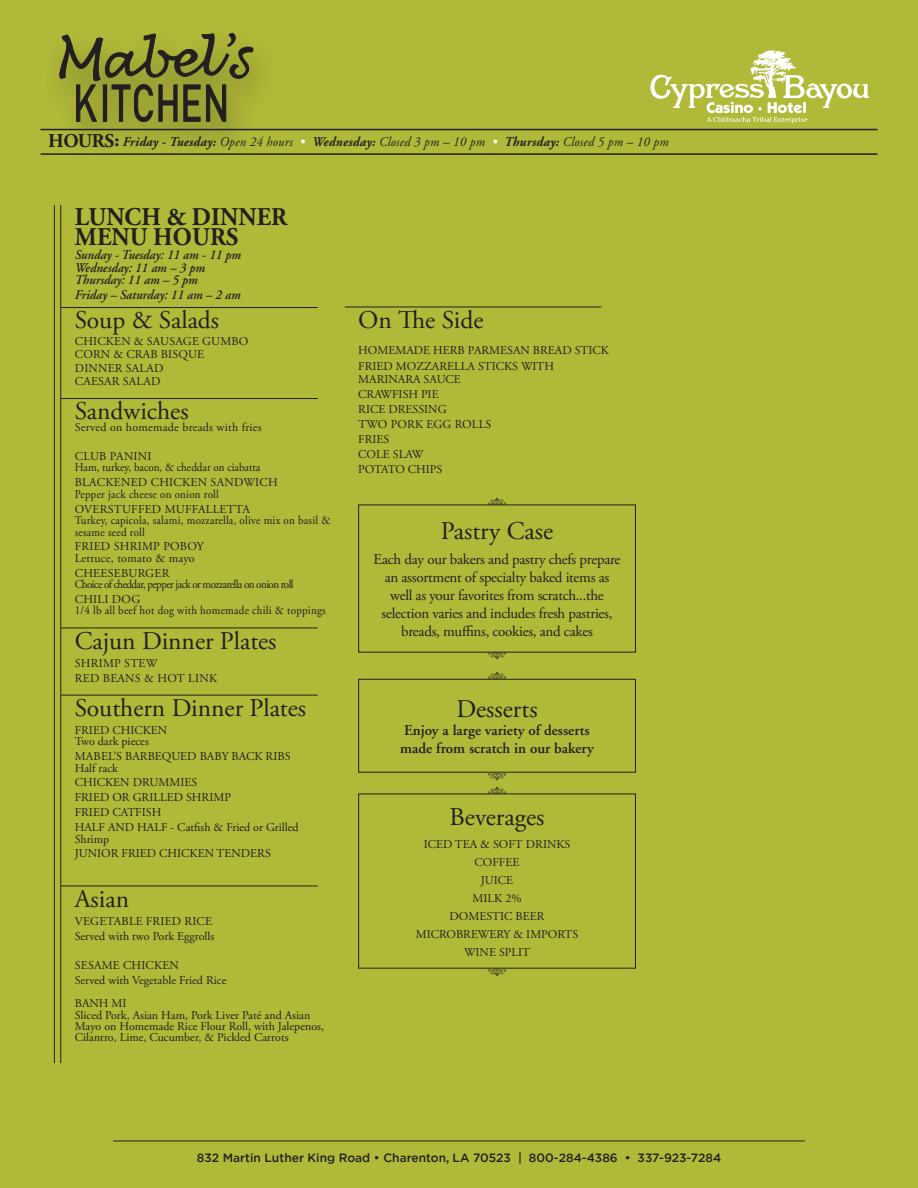
<style>
.page{position:relative;width:918px;height:1188px;background:#b0b938}
.page>*{position:absolute;margin:0;border:0;box-sizing:border-box;transform-origin:0 0}
.t1{font:25.5px "Adobe Garamond Pro";color:#231f20}
.t2{font:700 25.5px/20.1px "Adobe Garamond Pro";letter-spacing:.005em;color:#231f20;scale:.95 1}
.t3{font:15px/18px "Adobe Garamond Pro";letter-spacing:-.02em;color:#231f20;text-align:center}
.t4{font:600 15px/18px "Adobe Garamond";color:#231f20}
.t5{font:italic 600 13.5px/12.3px "Adobe Garamond";color:#231f20;scale:.94 1}
.t6{font:italic 13.5px "Adobe Garamond Pro";letter-spacing:.02em;color:#231f20;scale:.94 1}
.t7{font:12px/14.9px "Adobe Garamond Pro";color:#231f20}
.t8{font:12px/11.4px "Adobe Garamond Pro";letter-spacing:.02em;color:#231f20}
.t9{font:500 12px "Gotham";color:#231f20}
.t10{font:12px/11.4px "Adobe Garamond Pro";letter-spacing:-.05em;color:#231f20}
.s1{font-weight:700;font-style:normal;font-size:19.5px}
.s2{font-weight:700}
.s3{font-family:"Adobe Garamond";font-weight:600;color:#fff}
</style>
<div class="page">
<svg style="left:650px;top:50px;width:219px;height:73px"></svg>
<div style="left:42px;top:25px;width:239px;height:136px;background:#231f20;opacity:.45"></div>
<svg style="left:56px;top:31px;width:199px;height:91px"></svg>
<hr style="left:40px;top:129px;width:838px;height:1px;background:#231f20">
<hr style="left:40px;top:153px;width:838px;height:2px;background:#231f20">
<hr style="left:113px;top:1141px;width:692px;height:1px;background:#231f20">
<hr style="left:61px;top:307px;width:257px;height:1px;background:#231f20">
<hr style="left:61px;top:398px;width:257px;height:1px;background:#231f20">
<hr style="left:61px;top:628px;width:257px;height:1px;background:#231f20">
<hr style="left:61px;top:695px;width:257px;height:1px;background:#231f20">
<hr style="left:61px;top:886px;width:257px;height:1px;background:#231f20">
<hr style="left:345px;top:307px;width:256px;height:1px;background:#231f20">
<hr style="left:54px;top:205px;width:1px;height:858px;background:#231f20">
<hr style="left:60px;top:205px;width:1px;height:858px;background:#231f20">
<div style="left:358px;top:794px;width:278px;height:175px;border:1px solid #231f20"></div>
<div style="left:358px;top:679px;width:278px;height:94px;border:1px solid #231f20"></div>
<div style="left:358px;top:505px;width:278px;height:148px;border:1px solid #231f20"></div>
<svg style="left:488px;top:793px;width:18px;height:1px"></svg>
<svg style="left:488px;top:678px;width:18px;height:1px"></svg>
<svg style="left:488px;top:504px;width:18px;height:1px"></svg>
<svg style="left:488px;top:652px;width:18px;height:1px"></svg>
<p class="t6" style="left:48px;top:134px;width:661px"><span class="s1">HOURS:</span> <span class="s2">Friday - Tuesday:</span> Open 24 hours <span class="s3">•</span> <span class="s2">Wednesday:</span> Closed 3 pm – 10 pm <span class="s3">•</span> <span class="s2">Thursday:</span> Closed 5 pm – 10 pm</p>
<h1 class="t2" style="left:75px;top:208px;width:225px">LUNCH &amp; DINNER<br>MENU HOURS</h1>
<p class="t5" style="left:75px;top:249px;width:179px">Sunday - Tuesday: 11 am - 11 pm<br>Wednesday: 11 am – 3 pm<br>Thursday: 11 am – 5 pm</p>
<p class="t5" style="left:75px;top:289px;width:178px">Friday – Saturday: 11 am – 2 am</p>
<h1 class="t1" style="left:75px;top:305px;width:146px">Soup &amp; Salads</h1>
<p class="t7" style="left:75px;top:335px;width:175px;line-height:13.4px">CHICKEN &amp; SAUSAGE GUMBO<br>CORN &amp; CRAB BISQUE<br>DINNER SALAD<br>CAESAR SALAD</p>
<h1 class="t1" style="left:75px;top:396px;width:115px">Sandwiches</h1>
<p class="t8" style="left:75px;top:421px;width:189px">Served on homemade breads with fries</p>
<p class="t7" style="left:75px;top:451px;width:187px;line-height:11.4px">CLUB PANINI<br>Ham, turkey, bacon, &amp; cheddar on ciabatta</p>
<p class="t8" style="left:75px;top:477px;width:204px">BLACKENED CHICKEN SANDWICH<br>Pepper jack cheese on onion roll</p>
<p class="t8" style="left:75px;top:504px;width:257px">OVERSTUFFED MUFFALLETTA<br>Turkey, capicola, salami, mozzarella, olive mix on basil &amp; sesame seed roll</p>
<p class="t8" style="left:75px;top:541px;width:131px">FRIED SHRIMP POBOY<br>Lettuce, tomato &amp; mayo</p>
<p class="t10" style="left:75px;top:568px;width:220px">CHEESEBURGER<br>Choice of cheddar, pepper jack or mozzarella on onion roll</p>
<p class="t8" style="left:75px;top:594px;width:252px">CHILI DOG<br>1/4 lb all beef hot dog with homemade chili &amp; toppings</p>
<h1 class="t1" style="left:75px;top:625px;width:203px">Cajun Dinner Plates</h1>
<p class="t8" style="left:75px;top:656px;width:144px;line-height:14.9px">SHRIMP STEW<br>RED BEANS &amp; HOT LINK</p>
<h1 class="t1" style="left:75px;top:692px;width:233px">Southern Dinner Plates</h1>
<p class="t7" style="left:75px;top:725px;width:94px;line-height:11.4px">FRIED CHICKEN<br>Two dark pieces</p>
<p class="t7" style="left:75px;top:751px;width:217px;line-height:11.4px">MABEL’S BARBEQUED BABY BACK RIBS<br>Half rack</p>
<p class="t7" style="left:75px;top:776px;width:225px">CHICKEN DRUMMIES<br>FRIED OR GRILLED SHRIMP<br>FRIED CATFISH<br>HALF AND HALF - Catfish &amp; Fried or Grilled</p>
<p class="t7" style="left:75px;top:832px;width:198px">Shrimp<br>JUNIOR FRIED CHICKEN TENDERS</p>
<h1 class="t1" style="left:75px;top:883px;width:56px">Asian</h1>
<p class="t7" style="left:75px;top:914px;width:141px">VEGETABLE FRIED RICE<br>Served with two Pork Eggrolls</p>
<p class="t7" style="left:75px;top:959px;width:153px">SESAME CHICKEN<br>Served with Vegetable Fried Rice</p>
<p class="t7" style="left:75px;top:998px;width:251px;line-height:11.4px">BANH MI<br>Sliced Pork, Asian Ham, Pork Liver Paté and Asian Mayo on Homemade Rice Flour Roll, with Jalepenos, Cilantro, Lime, Cucumber, &amp; Pickled Carrots</p>
<h1 class="t1" style="left:358px;top:304px;width:127px">On The Side</h1>
<p class="t7" style="left:358px;top:342px;width:252px;line-height:16.4px">HOMEMADE HERB PARMESAN BREAD STICK<br>FRIED MOZZARELLA STICKS WITH</p>
<p class="t7" style="left:358px;top:372px;width:135px">MARINARA SAUCE<br>CRAWFISH PIE<br>RICE DRESSING<br>TWO PORK EGG ROLLS<br>FRIES<br>COLE SLAW<br>POTATO CHIPS</p>
<h1 class="t1" style="left:441px;top:516px;width:114px">Pastry Case</h1>
<p class="t3" style="left:374px;top:551px;width:248px">Each day our bakers and pastry chefs prepare an assortment of specialty baked items as well as your favorites from scratch...the selection varies and includes fresh pastries, breads, muffins, cookies, and cakes</p>
<h1 class="t1" style="left:456px;top:694px;width:83px">Desserts</h1>
<p class="t4" style="left:400px;top:722px;width:195px">Enjoy a large variety of desserts made from scratch in our bakery</p>
<h1 class="t1" style="left:450px;top:802px;width:96px">Beverages</h1>
<p class="t7" style="left:416px;top:835px;width:164px;line-height:18px;text-align:center">ICED TEA &amp; SOFT DRINKS<br>COFFEE<br>JUICE<br>MILK 2%<br>DOMESTIC BEER<br>MICROBREWERY &amp; IMPORTS<br>WINE SPLIT</p>
<p class="t9" style="left:197px;top:1150px;width:526px">832 Martin Luther King Road • Charenton, LA 70523 | 800-284-4386 • 337-923-7284</p>
</div>
